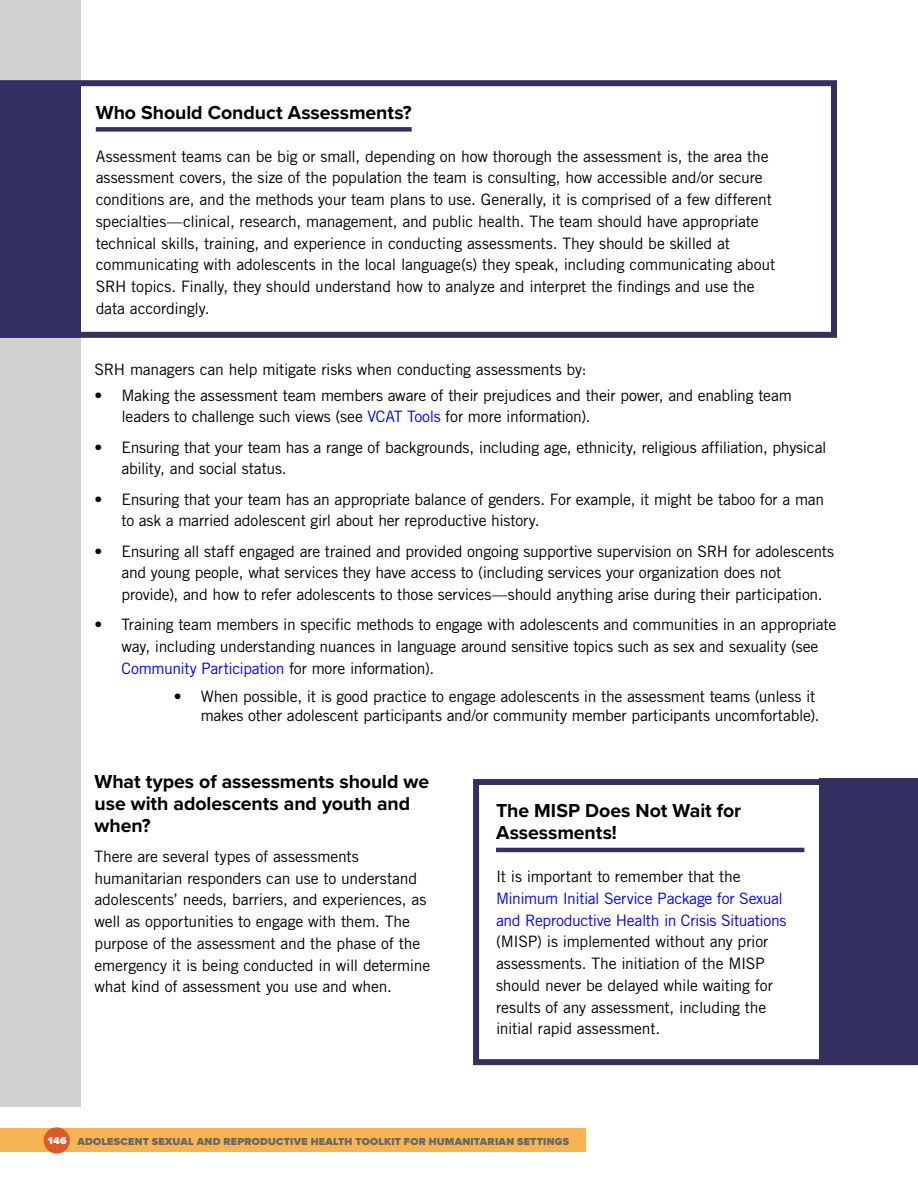
<style>
.page{position:relative;width:918px;height:1188px;background:#fff}
.page>*{position:absolute;margin:0;border:0;box-sizing:border-box;transform-origin:0 0}
.t1{font:700 19.5px/21.8px "Proxima Nova";letter-spacing:-.005em;color:#000}
.t2{font:15.75px/21.8px "Trade Gothic LT Std";letter-spacing:-.015em;color:#000}
.t3{font:15.75px/21.8px "Trade Gothic LT Std";letter-spacing:-.025em;color:#00f}
.t4{font:900 10.5px "Proxima Nova";letter-spacing:.025em;color:#666767}
.s1{color:#00f}
.s2{color:#fff}
</style>
<div class="page">
<div style="left:0;top:0;width:81px;height:1107px;background:#d0d1cf"></div>
<div style="left:0;top:1129px;width:586px;height:23px;background:#f6b452"></div>
<div style="left:44px;top:1127px;width:26px;height:27px;background:#dd582b;border-radius:50%"></div>
<svg style="left:0;top:80px;width:837px;height:258px"></svg>
<div style="left:0;top:85px;width:81px;height:253px;background:#353062"></div>
<hr style="left:496px;top:848px;width:308px;height:4px;background:#353062">
<div style="left:473px;top:779px;width:444px;height:286px;border:6px solid #353062"></div>
<div style="left:819px;top:779px;width:99px;height:286px;background:#353062"></div>
<p class="t1" style="left:96px;top:101px;width:317px">Who Should Conduct Assessments?</p>
<p class="t2" style="left:96px;top:145px;width:681px">Assessment teams can be big or small, depending on how thorough the assessment is, the area the assessment covers, the size of the population the team is consulting, how accessible and/or secure conditions are, and the methods your team plans to use. Generally, it is comprised of a few different specialties—clinical, research, management, and public health. The team should have appropriate technical skills, training, and experience in conducting assessments. They should be skilled at communicating with adolescents in the local language(s) they speak, including communicating about SRH topics. Finally, they should understand how to analyze and interpret the findings and use the data accordingly.</p>
<p class="t2" style="left:94px;top:358px;width:494px">SRH managers can help mitigate risks when conducting assessments by:</p>
<p class="t2" style="left:121px;top:384px;width:672px;text-indent:-27px">• Making the assessment team members aware of their prejudices and their power, and enabling team leaders to challenge such views (see <span class="s1">VCAT Tools</span> for more information).</p>
<p class="t2" style="left:121px;top:436px;width:707px;text-indent:-27px">• Ensuring that your team has a range of backgrounds, including age, ethnicity, religious affiliation, physical ability, and social status.</p>
<p class="t2" style="left:121px;top:488px;width:704px;text-indent:-27px">• Ensuring that your team has an appropriate balance of genders. For example, it might be taboo for a man to ask a married adolescent girl about her reproductive history.</p>
<p class="t2" style="left:121px;top:540px;width:714px;text-indent:-27px">• Ensuring all staff engaged are trained and provided ongoing supportive supervision on SRH for adolescents and young people, what services they have access to (including services your organization does not provide), and how to refer adolescents to those services—should anything arise during their participation.</p>
<p class="t2" style="left:121px;top:614px;width:716px;text-indent:-27px">• Training team members in specific methods to engage with adolescents and communities in an appropriate way, including understanding nuances in language around sensitive topics such as sex and sexuality (see<br><span class="s1">Community Participation</span> for more information).</p>
<p class="t2" style="left:174px;top:686px;width:647px;line-height:19.5px;text-align:right">• When possible, it is good practice to engage adolescents in the assessment teams (unless it makes other adolescent participants and/or community member participants uncomfortable).</p>
<p class="t1" style="left:94px;top:770px;width:336px">What types of assessments should we use with adolescents and youth and when?</p>
<p class="t2" style="left:94px;top:845px;width:337px">There are several types of assessments humanitarian responders can use to understand adolescents’ needs, barriers, and experiences, as well as opportunities to engage with them. The purpose of the assessment and the phase of the emergency it is being conducted in will determine what kind of assessment you use and when.</p>
<p class="t1" style="left:496px;top:800px;width:247px">The MISP Does Not Wait for<br>Assessments!</p>
<p class="t2" style="left:496px;top:866px;width:246px">It is important to remember that the</p>
<p class="t3" style="left:496px;top:887px;width:292px">Minimum Initial Service Package for Sexual and Reproductive Health in Crisis Situations</p>
<p class="t2" style="left:496px;top:931px;width:279px">(MISP) is implemented without any prior assessments. The initiation of the MISP should never be delayed while waiting for results of any assessment, including the initial rapid assessment.</p>
<p class="t4" style="left:48px;top:1134px;width:523px"><span class="s2">146</span> ADOLESCENT SEXUAL AND REPRODUCTIVE HEALTH TOOLKIT FOR HUMANITARIAN SETTINGS</p>
</div>
